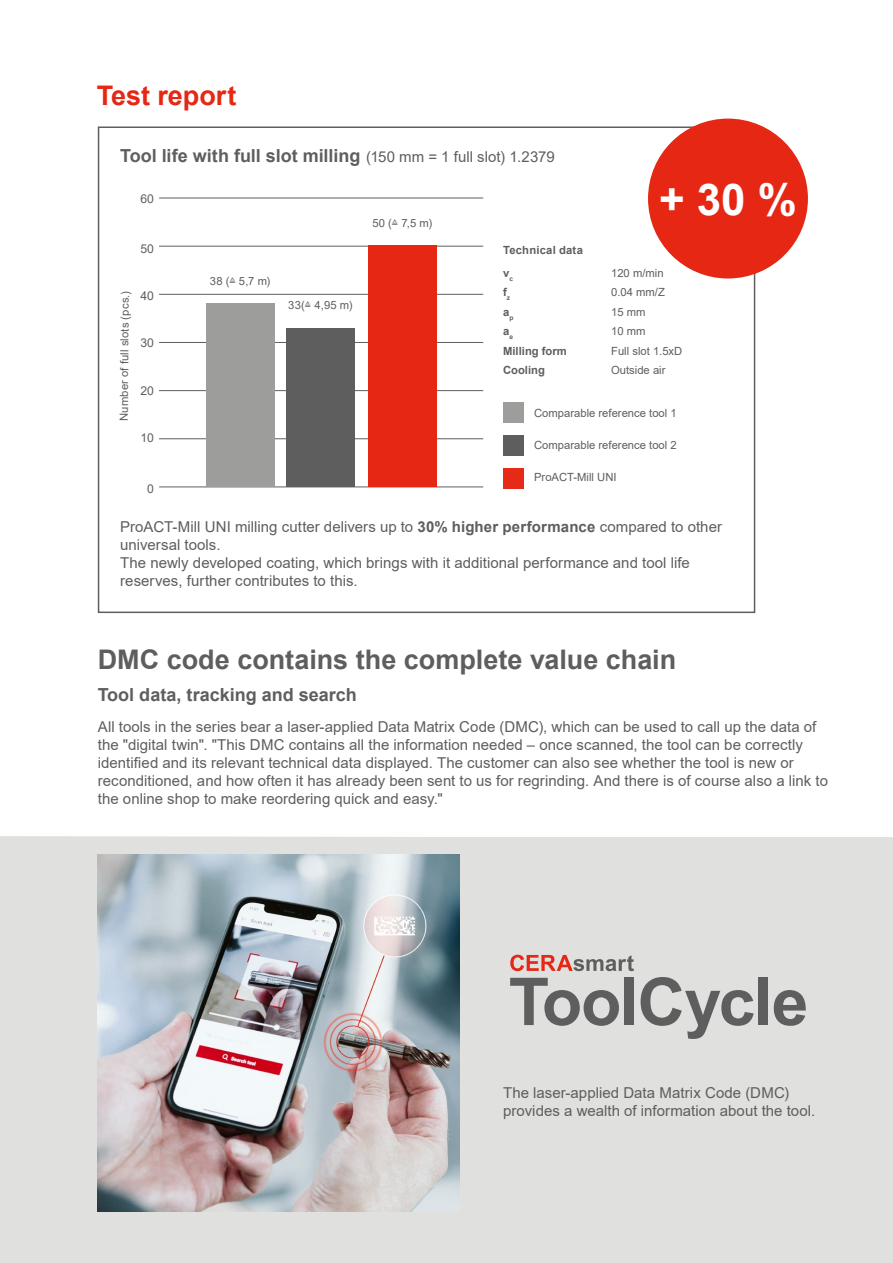
<style>
.page{position:relative;width:893px;height:1263px;background:#fff}
.page>*{position:absolute;margin:0;border:0;box-sizing:border-box;transform-origin:0 0}
.t1{font:700 66px "Arial";letter-spacing:-.02em;color:#5f5e5e}
.t2{font:700 43.8px "Arial";color:#fff}
.t3{font:700 27px "Arial";color:#5f5e5e}
.t4{font:700 27px "Arial";color:#e52713}
.t5{font:700 18px "Arial";color:#5f5e5e}
.t6{font:15px/18px "Arial";letter-spacing:.005em;color:#5f5e5e}
.t7{font:12.15px "Arial";color:#5f5e5e}
.t8{font:11.25px "Arial";color:#5f5e5e}
.t9{font:700 11.25px "Arial";color:#5f5e5e}
.t10{font:700 11.25px "Arial";letter-spacing:.02em;color:#5f5e5e}
.s1{font-weight:400;font-size:15px}
.s2{font-family:"Nimbus Sans WNT Global"}
.s3{font-weight:700}
</style>
<div class="page">
<div style="left:0;top:836px;width:893px;height:427px;background:#e0e0df"></div>
<img style="left:98px;top:854px;width:361px;height:358px">
<hr style="left:159px;top:486px;width:324px;height:1px;background:#5f5e5e">
<hr style="left:159px;top:438px;width:324px;height:1px;background:#5f5e5e">
<hr style="left:159px;top:390px;width:324px;height:1px;background:#5f5e5e">
<hr style="left:159px;top:342px;width:324px;height:1px;background:#5f5e5e">
<hr style="left:159px;top:294px;width:324px;height:1px;background:#5f5e5e">
<hr style="left:159px;top:246px;width:324px;height:1px;background:#5f5e5e">
<hr style="left:159px;top:198px;width:324px;height:1px;background:#5f5e5e">
<div style="left:206px;top:304px;width:69px;height:183px;background:#9d9d9c"></div>
<div style="left:286px;top:328px;width:69px;height:159px;background:#5f5e5e"></div>
<div style="left:368px;top:246px;width:69px;height:241px;background:#e52713"></div>
<div style="left:648px;top:119px;width:160px;height:159px;background:#e52713;border-radius:50%"></div>
<svg style="left:510px;top:955px;width:124px;height:16px;background:#c79a95"></svg>
<div style="left:503px;top:435px;width:20px;height:20px;background:#5f5e5e"></div>
<div style="left:503px;top:402px;width:20px;height:21px;background:#9d9d9c"></div>
<div style="left:503px;top:468px;width:20px;height:20px;background:#e52a18"></div>
<h3 class="t4" style="left:97px;top:76px;width:141px">Test report</h3>
<p class="t5" style="left:120px;top:143px;width:436px">Tool life with full slot milling <span class="s1">(150 mm = 1 full slot) 1.2379</span></p>
<p class="t7" style="left:140px;top:190px;width:15px">60</p>
<p class="t7" style="left:140px;top:241px;width:15px">50</p>
<p class="t8" style="left:372px;top:215px;width:61px">50 (<span class="s2">≙</span> 7,5 m)</p>
<p class="t10" style="left:503px;top:242px;width:81px">Technical data</p>
<h2 class="t2" style="left:659px;top:168px;width:139px">+ 30 %</h2>
<p class="t8" style="left:117px;top:421px;width:131px;rotate:-90deg">Number of full slots (pcs.)</p>
<p class="t7" style="left:140px;top:287px;width:15px">40</p>
<p class="t7" style="left:140px;top:334px;width:15px">30</p>
<p class="t7" style="left:140px;top:383px;width:15px">20</p>
<p class="t7" style="left:140px;top:429px;width:15px">10</p>
<p class="t7" style="left:147px;top:480px;width:8px">0</p>
<p class="t8" style="left:210px;top:273px;width:62px">38 (<span class="s2">≙</span> 5,7 m)</p>
<p class="t8" style="left:288px;top:297px;width:66px">33(<span class="s2">≙</span> 4,95 m)</p>
<p class="t9" style="left:503px;top:265px;width:11px">v<sub>c</sub></p>
<p class="t8" style="left:611px;top:265px;width:54px">120 m/min</p>
<p class="t9" style="left:503px;top:285px;width:9px">f<sub>z</sub></p>
<p class="t8" style="left:611px;top:285px;width:55px">0.04 mm/Z</p>
<p class="t9" style="left:503px;top:304px;width:12px">a<sub>p</sub></p>
<p class="t8" style="left:611px;top:304px;width:36px">15 mm</p>
<p class="t9" style="left:503px;top:324px;width:11px">a<sub>e</sub></p>
<p class="t8" style="left:611px;top:324px;width:36px">10 mm</p>
<p class="t9" style="left:503px;top:343px;width:65px">Milling form</p>
<p class="t8" style="left:611px;top:343px;width:73px">Full slot 1.5xD</p>
<p class="t9" style="left:503px;top:363px;width:43px">Cooling</p>
<p class="t8" style="left:611px;top:363px;width:56px">Outside air</p>
<p class="t8" style="left:534px;top:406px;width:144px">Comparable reference tool 1</p>
<p class="t8" style="left:534px;top:437px;width:144px">Comparable reference tool 2</p>
<p class="t8" style="left:534px;top:469px;width:84px">ProACT-Mill UNI</p>
<p class="t6" style="left:120px;top:518px;width:603px">ProACT-Mill UNI milling cutter delivers up to <span class="s3">30% higher performance</span> compared to other universal tools.<br>The newly developed coating, which brings with it additional performance and tool life reserves, further contributes to this.</p>
<h3 class="t3" style="left:98px;top:641px;width:580px">DMC code contains the complete value chain</h3>
<p class="t5" style="left:98px;top:682px;width:260px">Tool data, tracking and search</p>
<p class="t6" style="left:98px;top:718px;width:732px">All tools in the series bear a laser-applied Data Matrix Code (DMC), which can be used to call up the data of the "digital twin". "This DMC contains all the information needed – once scanned, the tool can be correctly identified and its relevant technical data displayed. The customer can also see whether the tool is new or reconditioned, and how often it has already been sent to us for regrinding. And there is of course also a link to the online shop to make reordering quick and easy."</p>
<h1 class="t1" style="left:509px;top:955px;width:301px">ToolCycle</h1>
<p class="t6" style="left:503px;top:1084px;width:314px">The laser-applied Data Matrix Code (DMC) provides a wealth of information about the tool.</p>
</div>
